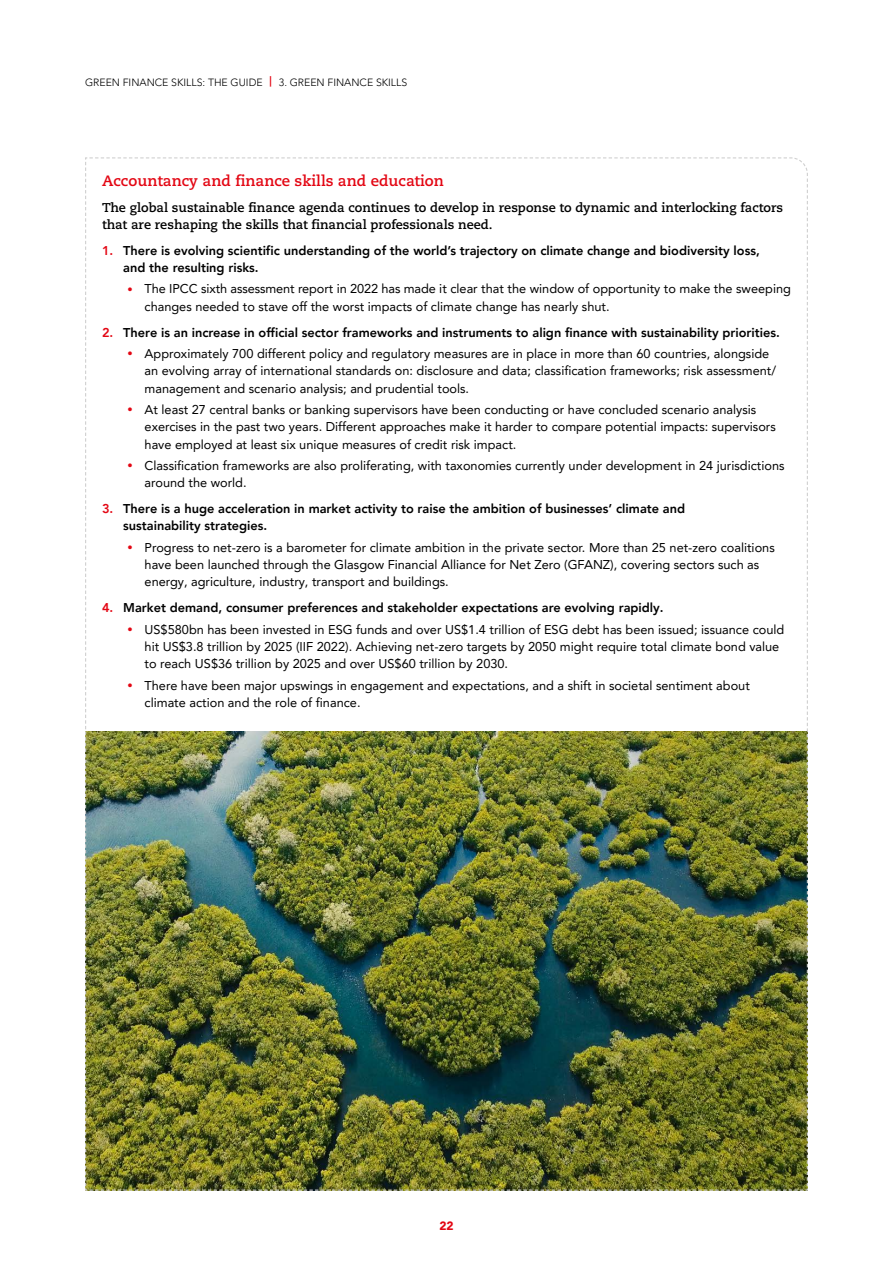
<style>
.page{position:relative;width:893px;height:1263px;background:#fff}
.page>*{position:absolute;margin:0;border:0;box-sizing:border-box;transform-origin:0 0}
.t1{font:700 15px "Caecilia";color:#e30613}
.t2{font:12.75px/17.2px "Avenir LT Pro";color:#000}
.t3{font:800 12.75px/17.2px "Avenir LT Pro";color:#000}
.t4{font:700 12.75px/17.2px "Caecilia";color:#000}
.t5{font:900 12px "Avenir LT Pro";color:#e30613}
.t6{font:300 10.5px "Avenir LT Pro";color:#000}
.s1{font-weight:800;color:#e30613}
.s2{color:#e30613}
.s3{font-weight:800;font-size:10.5px;color:#e30613}
</style>
<div class="page">
<img style="left:85px;top:157px;width:723px;height:1034px">
<p class="t6" style="left:85px;top:76px;width:324px">GREEN FINANCE SKILLS: THE GUIDE <span class="s1">|</span> 3. GREEN FINANCE SKILLS</p>
<p class="t1" style="left:102px;top:172px;width:343px">Accountancy and finance skills and education</p>
<p class="t4" style="left:102px;top:199px;width:683px">The global sustainable finance agenda continues to develop in response to dynamic and interlocking factors that are reshaping the skills that financial professionals need.</p>
<p class="t3" style="left:123px;top:242px;width:638px;text-indent:-21px"><span class="s2">1.</span> There is evolving scientific understanding of the world’s trajectory on climate change and biodiversity loss, and the resulting risks.</p>
<p class="t2" style="left:145px;top:280px;width:648px;text-indent:-17px"><span class="s3">•</span> The IPCC sixth assessment report in 2022 has made it clear that the window of opportunity to make the sweeping changes needed to stave off the worst impacts of climate change has nearly shut.</p>
<p class="t3" style="left:102px;top:323px;width:679px"><span class="s2">2.</span> There is an increase in official sector frameworks and instruments to align finance with sustainability priorities.</p>
<p class="t2" style="left:145px;top:345px;width:633px;text-indent:-17px"><span class="s3">•</span> Approximately 700 different policy and regulatory measures are in place in more than 60 countries, alongside an evolving array of international standards on: disclosure and data; classification frameworks; risk assessment/ management and scenario analysis; and prudential tools.</p>
<p class="t2" style="left:145px;top:401px;width:633px;text-indent:-17px"><span class="s3">•</span> At least 27 central banks or banking supervisors have been conducting or have concluded scenario analysis exercises in the past two years. Different approaches make it harder to compare potential impacts: supervisors have employed at least six unique measures of credit risk impact.</p>
<p class="t2" style="left:145px;top:457px;width:641px;text-indent:-17px"><span class="s3">•</span> Classification frameworks are also proliferating, with taxonomies currently under development in 24 jurisdictions around the world.</p>
<p class="t3" style="left:123px;top:500px;width:563px;text-indent:-21px"><span class="s2">3.</span> There is a huge acceleration in market activity to raise the ambition of businesses’ climate and sustainability strategies.</p>
<p class="t2" style="left:145px;top:539px;width:632px;text-indent:-17px"><span class="s3">•</span> Progress to net-zero is a barometer for climate ambition in the private sector. More than 25 net-zero coalitions have been launched through the Glasgow Financial Alliance for Net Zero (GFANZ), covering sectors such as energy, agriculture, industry, transport and buildings.</p>
<p class="t3" style="left:102px;top:599px;width:563px"><span class="s2">4.</span> Market demand, consumer preferences and stakeholder expectations are evolving rapidly.</p>
<p class="t2" style="left:145px;top:620px;width:641px;text-indent:-17px"><span class="s3">•</span> US$580bn has been invested in ESG funds and over US$1.4 trillion of ESG debt has been issued; issuance could hit US$3.8 trillion by 2025 (IIF 2022). Achieving net-zero targets by 2050 might require total climate bond value to reach US$36 trillion by 2025 and over US$60 trillion by 2030.</p>
<p class="t2" style="left:145px;top:676px;width:607px;text-indent:-17px"><span class="s3">•</span> There have been major upswings in engagement and expectations, and a shift in societal sentiment about climate action and the role of finance.</p>
<p class="t5" style="left:439px;top:1218px;width:16px">22</p>
</div>
